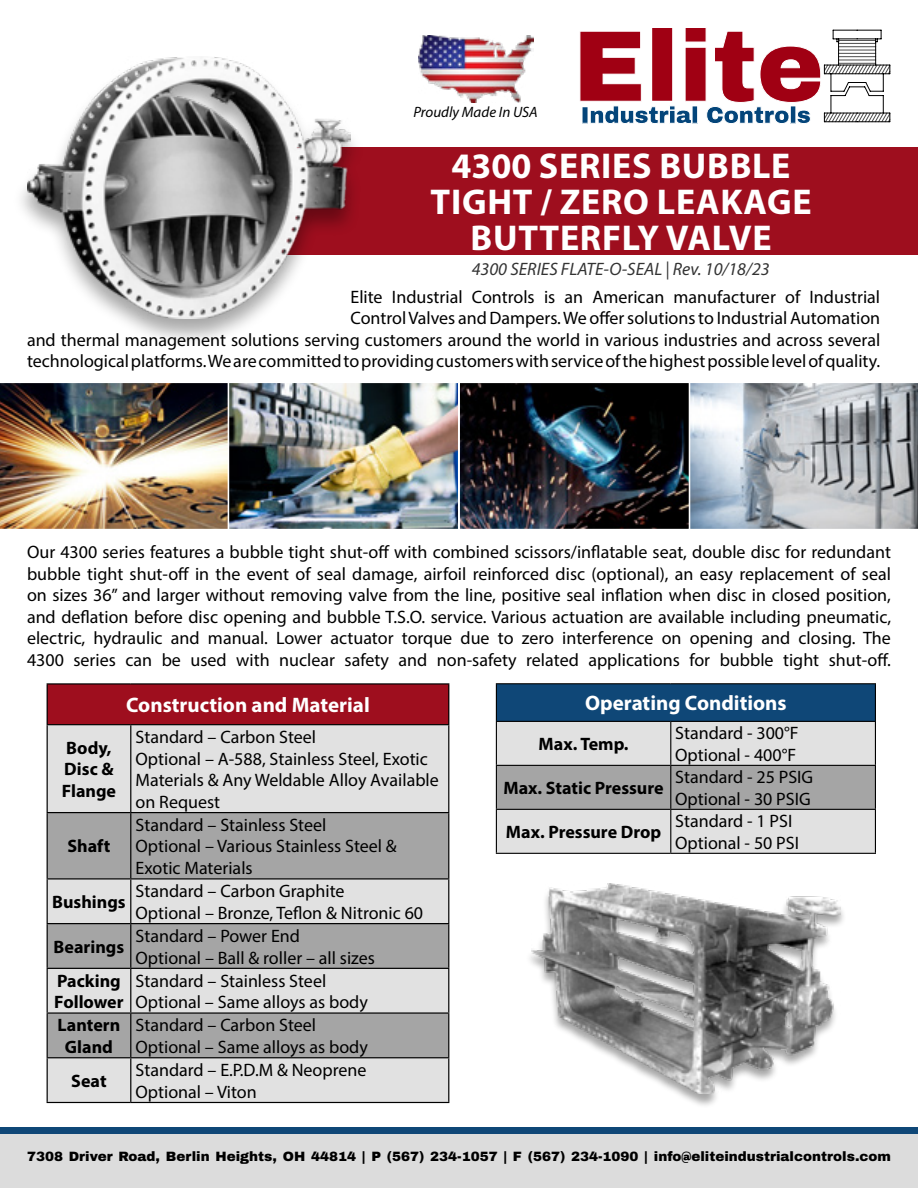
<style>
.page{position:relative;width:918px;height:1188px;background:#fff}
.page>*{position:absolute;margin:0;border:0;box-sizing:border-box;transform-origin:0 0}
.t1{font:700 36px/36px "Myriad Pro";letter-spacing:.02em;color:#fff;text-align:center}
.t2{font:700 21px "Myriad Pro";color:#fff}
.t3{font:18px/21.6px "Myriad Pro";color:#000}
.t4{font:700 18px/21.6px "Myriad Pro";color:#000}
.t5{font:italic 18px "Myriad Pro";color:#000}
.t6{font:italic 15px "Myriad Pro";color:#000}
.t7{font:900 13.5px "Archivo";color:#000}
</style>
<div class="page">
<div style="left:279px;top:147px;width:639px;height:108px;background:#9e0e1e"></div>
<div style="left:0;top:1134px;width:918px;height:54px;background:#dcdcdc"></div>
<div style="left:0;top:1127px;width:918px;height:7px;background:#0f4777"></div>
<div style="left:12px;top:55px;width:352px;height:293px;background:#000;opacity:.35"></div>
<img style="left:27px;top:56px;width:323px;height:263px">
<img style="left:418px;top:35px;width:115px;height:68px">
<svg style="left:580px;top:28px;width:311px;height:96px"></svg>
<img style="left:532px;top:884px;width:308px;height:210px">
<img style="left:231px;top:385px;width:456px;height:142px">
<img style="left:0;top:383px;width:228px;height:146px">
<div style="left:228px;top:382px;width:231px;height:148px;border:2px solid #fff"></div>
<svg style="left:690px;top:383px;width:228px;height:146px;background:#aeb4bb"></svg>
<div style="left:458px;top:382px;width:232px;height:148px;border:2px solid #fff"></div>
<div style="left:47px;top:684px;width:402px;height:41px;background:#9e0e1e"></div>
<div style="left:48px;top:725px;width:400px;height:377px;background:#e1e1e1"></div>
<svg style="left:48px;top:813px;width:400px;height:244px;background:#bababa"></svg>
<hr style="left:47px;top:725px;width:1px;height:87px;background:#000">
<hr style="left:130px;top:725px;width:1px;height:87px;background:#000">
<hr style="left:448px;top:725px;width:1px;height:87px;background:#000">
<hr style="left:47px;top:812px;width:84px;height:1px;background:#000">
<hr style="left:47px;top:813px;width:1px;height:65px;background:#000">
<hr style="left:131px;top:812px;width:318px;height:1px;background:#000">
<hr style="left:130px;top:813px;width:1px;height:65px;background:#000">
<hr style="left:448px;top:813px;width:1px;height:65px;background:#000">
<hr style="left:47px;top:878px;width:84px;height:2px;background:#000">
<hr style="left:47px;top:880px;width:1px;height:43px;background:#000">
<hr style="left:131px;top:878px;width:318px;height:2px;background:#000">
<hr style="left:130px;top:880px;width:1px;height:43px;background:#000">
<hr style="left:448px;top:880px;width:1px;height:43px;background:#000">
<hr style="left:47px;top:923px;width:84px;height:1px;background:#000">
<hr style="left:47px;top:924px;width:1px;height:44px;background:#000">
<hr style="left:131px;top:923px;width:318px;height:1px;background:#000">
<hr style="left:130px;top:924px;width:1px;height:44px;background:#000">
<hr style="left:448px;top:924px;width:1px;height:44px;background:#000">
<hr style="left:47px;top:968px;width:84px;height:1px;background:#000">
<hr style="left:47px;top:969px;width:1px;height:43px;background:#000">
<hr style="left:131px;top:968px;width:318px;height:1px;background:#000">
<hr style="left:130px;top:969px;width:1px;height:43px;background:#000">
<hr style="left:448px;top:969px;width:1px;height:43px;background:#000">
<hr style="left:47px;top:1012px;width:84px;height:2px;background:#000">
<hr style="left:47px;top:1014px;width:1px;height:43px;background:#000">
<hr style="left:131px;top:1012px;width:318px;height:2px;background:#000">
<hr style="left:130px;top:1014px;width:1px;height:43px;background:#000">
<hr style="left:448px;top:1014px;width:1px;height:43px;background:#000">
<hr style="left:47px;top:1057px;width:84px;height:1px;background:#000">
<hr style="left:47px;top:1058px;width:1px;height:44px;background:#000">
<hr style="left:131px;top:1057px;width:318px;height:1px;background:#000">
<hr style="left:130px;top:1058px;width:1px;height:44px;background:#000">
<hr style="left:448px;top:1058px;width:1px;height:44px;background:#000">
<hr style="left:47px;top:1102px;width:84px;height:1px;background:#000">
<hr style="left:131px;top:1102px;width:318px;height:1px;background:#000">
<hr style="left:47px;top:683px;width:84px;height:2px;background:#000">
<hr style="left:47px;top:685px;width:1px;height:39px;background:#000">
<hr style="left:131px;top:683px;width:318px;height:2px;background:#000">
<hr style="left:448px;top:685px;width:1px;height:39px;background:#000">
<hr style="left:47px;top:724px;width:84px;height:1px;background:#000">
<hr style="left:131px;top:724px;width:318px;height:1px;background:#000">
<div style="left:496px;top:684px;width:379px;height:37px;background:#0f4777"></div>
<div style="left:497px;top:722px;width:378px;height:131px;background:#e1e1e1"></div>
<div style="left:497px;top:766px;width:378px;height:43px;background:#a5a5a5"></div>
<hr style="left:496px;top:722px;width:1px;height:43px;background:#000">
<hr style="left:670px;top:722px;width:1px;height:43px;background:#000">
<hr style="left:875px;top:722px;width:1px;height:43px;background:#000">
<hr style="left:496px;top:765px;width:175px;height:1px;background:#000">
<hr style="left:496px;top:766px;width:1px;height:43px;background:#000">
<hr style="left:671px;top:765px;width:205px;height:1px;background:#000">
<hr style="left:670px;top:766px;width:1px;height:43px;background:#000">
<hr style="left:875px;top:766px;width:1px;height:43px;background:#000">
<hr style="left:496px;top:809px;width:175px;height:1px;background:#000">
<hr style="left:496px;top:810px;width:1px;height:43px;background:#000">
<hr style="left:671px;top:809px;width:205px;height:1px;background:#000">
<hr style="left:670px;top:810px;width:1px;height:43px;background:#000">
<hr style="left:875px;top:810px;width:1px;height:43px;background:#000">
<hr style="left:496px;top:853px;width:175px;height:1px;background:#000">
<hr style="left:671px;top:853px;width:205px;height:1px;background:#000">
<hr style="left:496px;top:683px;width:175px;height:1px;background:#000">
<hr style="left:496px;top:684px;width:1px;height:37px;background:#000">
<hr style="left:671px;top:683px;width:205px;height:1px;background:#000">
<hr style="left:875px;top:684px;width:1px;height:37px;background:#000">
<hr style="left:496px;top:721px;width:175px;height:1px;background:#000">
<hr style="left:671px;top:721px;width:205px;height:1px;background:#000">
<p class="t6" style="left:413px;top:103px;width:126px">Proudly Made In USA</p>
<h1 class="t1" style="left:431px;top:147px;width:382px">4300 SERIES BUBBLE<br>TIGHT / ZERO LEAKAGE<br>BUTTERFLY VALVE</h1>
<p class="t5" style="left:472px;top:258px;width:300px">4300 SERIES FLATE-O-SEAL | Rev. 10/18/23</p>
<p class="t3" style="left:27px;top:285px;width:855px;text-align:right">Elite Industrial Controls is an American manufacturer of Industrial<br>Control Valves and Dampers. We offer solutions to Industrial Automation<br>and thermal management solutions serving customers around the world in various industries and across several technological platforms. We are committed to providing customers with service of the highest possible level of quality.</p>
<p class="t3" style="left:27px;top:541px;width:866px;text-align:justify">Our 4300 series features a bubble tight shut-off with combined scissors/inflatable seat, double disc for redundant bubble tight shut-off in the event of seal damage, airfoil reinforced disc (optional), an easy replacement of seal on sizes 36” and larger without removing valve from the line, positive seal inflation when disc in closed position, and deflation before disc opening and bubble T.S.O. service. Various actuation are available including pneumatic, electric, hydraulic and manual. Lower actuator torque due to zero interference on opening and closing. The 4300 series can be used with nuclear safety and non-safety related applications for bubble tight shut-off.</p>
<p class="t2" style="left:126px;top:691px;width:245px">Construction and Material</p>
<p class="t4" style="left:62px;top:736px;width:56px">Body,<br>Disc &amp;<br>Flange</p>
<p class="t3" style="left:136px;top:726px;width:305px">Standard – Carbon Steel<br>Optional – A-588, Stainless Steel, Exotic<br>Materials &amp; Any Weldable Alloy Available on Request</p>
<p class="t4" style="left:68px;top:835px;width:44px">Shaft</p>
<p class="t3" style="left:136px;top:814px;width:263px">Standard – Stainless Steel<br>Optional – Various Stainless Steel &amp;<br>Exotic Materials</p>
<p class="t4" style="left:52px;top:891px;width:75px">Bushings</p>
<p class="t3" style="left:136px;top:880px;width:289px">Standard – Carbon Graphite<br>Optional – Bronze, Teflon &amp; Nitronic 60</p>
<p class="t4" style="left:54px;top:935px;width:72px">Bearings</p>
<p class="t3" style="left:136px;top:925px;width:241px">Standard – Power End<br>Optional – Ball &amp; roller – all sizes</p>
<p class="t4" style="left:54px;top:969px;width:71px">Packing<br>Follower</p>
<p class="t3" style="left:136px;top:970px;width:234px">Standard – Stainless Steel<br>Optional – Same alloys as body</p>
<p class="t4" style="left:58px;top:1014px;width:64px;text-align:center">Lantern<br>Gland</p>
<p class="t3" style="left:136px;top:1014px;width:234px">Standard – Carbon Steel<br>Optional – Same alloys as body</p>
<p class="t4" style="left:71px;top:1069px;width:37px">Seat</p>
<p class="t3" style="left:136px;top:1059px;width:232px">Standard – E.P.D.M &amp; Neoprene<br>Optional – Viton</p>
<p class="t2" style="left:585px;top:690px;width:203px">Operating Conditions</p>
<p class="t4" style="left:539px;top:733px;width:91px">Max. Temp.</p>
<p class="t3" style="left:675px;top:722px;width:125px">Standard - 300°F<br>Optional - 400°F</p>
<p class="t4" style="left:504px;top:777px;width:162px">Max. Static Pressure</p>
<p class="t3" style="left:675px;top:766px;width:139px">Standard - 25 PSIG<br>Optional - 30 PSIG</p>
<p class="t4" style="left:506px;top:821px;width:157px">Max. Pressure Drop</p>
<p class="t3" style="left:675px;top:810px;width:125px">Standard - 1 PSI<br>Optional - 50 PSI</p>
<p class="t7" style="left:27px;top:1148px;width:866px">7308 Driver Road, Berlin Heights, OH 44814 | P (567) 234-1057 | F (567) 234-1090 | info@eliteindustrialcontrols.com</p>
</div>
